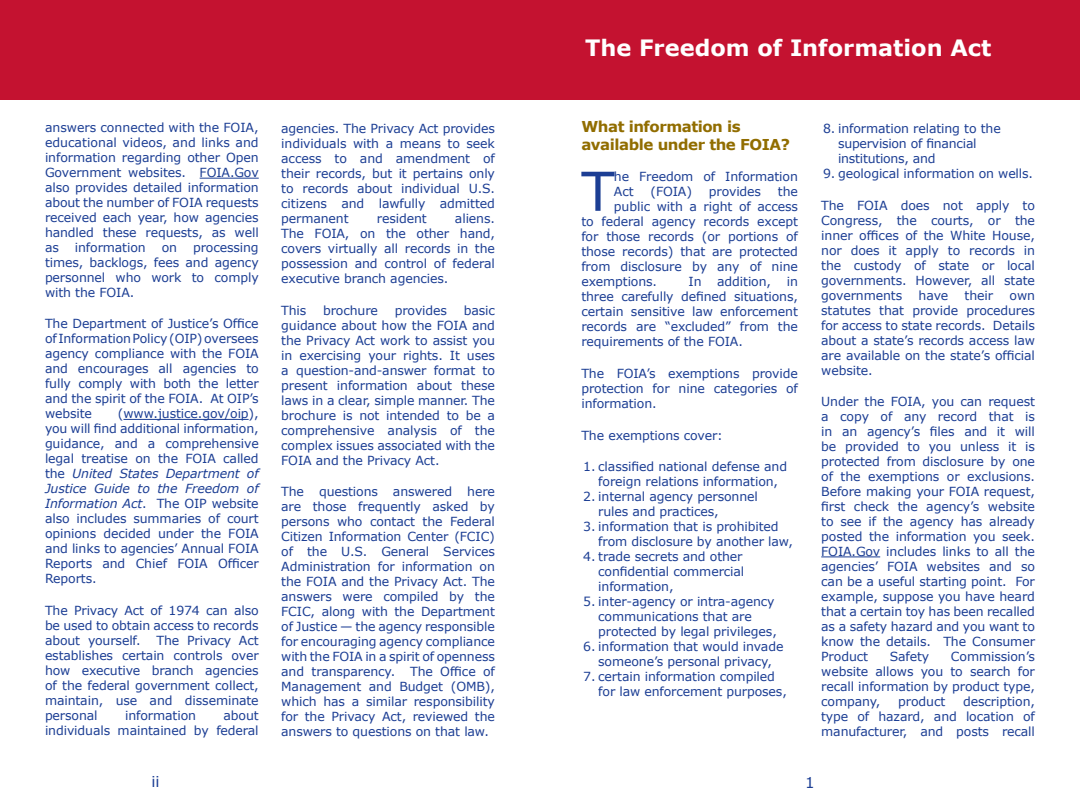
<style>
.page{position:relative;width:1080px;height:810px;background:#fff}
.page>*{position:absolute;margin:0;border:0;box-sizing:border-box;transform-origin:0 0}
.Text_Drop_Cap{font:53.75px "Verdana";color:#1c3e94}
.Section_Title{font:700 22.5px "Verdana";color:#fff}
.Text_Section_Head{font:700 15px/17.5px "Verdana";letter-spacing:-.03em;color:#916d00}
.t1{font:15px "Verdana";color:#1c3e94}
.Text_Intro{font:12.5px/15px "Verdana";letter-spacing:-.01em;color:#1c3e94;text-align:justify}
.Text_Drop_Cap-2{font:12.5px/15px "Verdana";letter-spacing:-.01em;color:#1c3e94}
.s1{font-style:italic}
</style>
<div class="page">
<div style="left:0;top:0;width:1080px;height:99px;background:#c41230"></div>
<hr style="left:200px;top:178px;width:59px;height:1px;background:#1c3e94">
<hr style="left:123px;top:419px;width:126px;height:1px;background:#1c3e94">
<hr style="left:821px;top:557px;width:59px;height:1px;background:#1c3e94">
<p class="Text_Intro" style="left:45px;top:120px;width:215px">answers connected with the FOIA, educational videos, and links and information regarding other Open Government websites. FOIA.Gov also provides detailed information about the number of FOIA requests received each year, how agencies handled these requests, as well as</p>
<p class="Text_Intro" style="left:75px;top:240px;width:72px">information</p>
<p class="Text_Intro" style="left:162px;top:240px;width:17px">on</p>
<p class="Text_Intro" style="left:45px;top:240px;width:215px;text-indent:148px">processing times, backlogs, fees and agency personnel who work to comply with the FOIA.</p>
<p class="Text_Intro" style="left:45px;top:316px;width:215px">The Department of Justice’s Office of Information Policy (OIP) oversees agency compliance with the FOIA and encourages all agencies to fully comply with both the letter and the spirit of the FOIA. At OIP’s website</p>
<p class="Text_Intro" style="left:45px;top:406px;width:215px;text-indent:73px">(www.justice.gov/oip), you will find additional information, guidance, and a comprehensive legal treatise on the FOIA called the <span class="s1">United States Department of Justice Guide to the Freedom of Information Act</span>. The OIP website also includes summaries of court opinions decided under the FOIA and links to agencies’ Annual FOIA Reports and Chief FOIA Officer Reports.</p>
<p class="Text_Intro" style="left:45px;top:602px;width:215px">The Privacy Act of 1974 can also be used to obtain access to records about yourself.</p>
<p class="Text_Intro" style="left:45px;top:632px;width:215px;text-indent:111px">The Privacy Act establishes certain controls over how executive branch agencies of the federal government collect, maintain, use and disseminate personal</p>
<p class="Text_Intro" style="left:125px;top:707px;width:72px">information</p>
<p class="Text_Intro" style="left:45px;top:707px;width:215px;text-align:right">about<br>individuals maintained by federal</p>
<p class="Text_Intro" style="left:281px;top:121px;width:215px">agencies. The Privacy Act provides individuals with a means to seek access to and amendment of their records, but it pertains only to records about individual U.S. citizens and lawfully admitted permanent</p>
<p class="Text_Intro" style="left:281px;top:211px;width:215px;text-indent:174px">aliens.<br>The FOIA, on the other hand, covers virtually all records in the possession and control of federal executive branch agencies.</p>
<p class="Text_Intro" style="left:281px;top:302px;width:27px">This</p>
<p class="Text_Intro" style="left:323px;top:302px;width:56px">brochure</p>
<p class="Text_Intro" style="left:395px;top:302px;width:54px">provides</p>
<p class="Text_Intro" style="left:377px;top:211px;width:51px">resident</p>
<p class="Text_Intro" style="left:281px;top:302px;width:215px;text-indent:183px">basic guidance about how the FOIA and the Privacy Act work to assist you in exercising your rights. It uses a question-and-answer format to present information about these laws in a clear, simple manner. The brochure is not intended to be a comprehensive analysis of the complex issues associated with the FOIA and the Privacy Act.</p>
<p class="Text_Intro" style="left:281px;top:483px;width:215px">The questions answered here are those frequently asked by persons who contact the Federal Citizen Information Center (FCIC) of the U.S. General Services Administration for information on the FOIA and the Privacy Act. The answers were compiled by the FCIC, along with the Department of Justice — the agency responsible for encouraging agency compliance with the FOIA in a spirit of openness and transparency. The Office of Management and Budget (OMB), which has a similar responsibility for the Privacy Act, reviewed the answers to questions on that law.</p>
<h1 class="Section_Title" style="left:585px;top:33px;width:408px">The Freedom of Information Act</h1>
<h3 class="Text_Section_Head" style="left:581px;top:117px;width:210px">What information is available under the FOIA?</h3>
<p class="Text_Drop_Cap" style="left:581px;top:157px;width:35px">T</p>
<p class="Text_Drop_Cap-2" style="left:614px;top:168px;width:186px">he Freedom of Information<br>Act</p>
<p class="Text_Drop_Cap-2" style="left:651px;top:183px;width:43px">(FOIA)</p>
<p class="Text_Drop_Cap-2" style="left:709px;top:183px;width:54px">provides</p>
<p class="Text_Drop_Cap-2" style="left:778px;top:183px;width:22px">the</p>
<p class="Text_Drop_Cap-2" style="left:614px;top:198px;width:185px">public with a right of access</p>
<p class="Text_Drop_Cap-2" style="left:581px;top:213px;width:218px">to federal agency records except</p>
<p class="Text_Drop_Cap-2" style="left:581px;top:228px;width:218px">for those records (or portions of</p>
<p class="Text_Drop_Cap-2" style="left:581px;top:243px;width:218px">those records) that are protected</p>
<p class="Text_Drop_Cap-2" style="left:581px;top:258px;width:218px">from disclosure by any of nine</p>
<p class="Text_Drop_Cap-2" style="left:581px;top:273px;width:77px">exemptions.</p>
<p class="Text_Drop_Cap-2" style="left:689px;top:273px;width:15px">In</p>
<p class="Text_Drop_Cap-2" style="left:717px;top:273px;width:55px">addition,</p>
<p class="Text_Drop_Cap-2" style="left:581px;top:273px;width:218px;text-align:justify;text-indent:205px">in three carefully defined situations, certain sensitive law enforcement records are “excluded” from the requirements of the FOIA.</p>
<p class="Text_Intro" style="left:581px;top:366px;width:218px">The FOIA’s exemptions provide protection for nine categories of information.</p>
<p class="Text_Intro" style="left:581px;top:427px;width:143px">The exemptions cover:</p>
<p class="Text_Intro" style="left:583px;top:458px;width:205px;text-align:center">1. classified national defense and foreign relations information,</p>
<p class="Text_Intro" style="left:598px;top:488px;width:161px;text-indent:-15px">2. internal agency personnel rules and practices,</p>
<p class="Text_Intro" style="left:598px;top:518px;width:196px;text-indent:-15px">3. information that is prohibited from disclosure by another law,</p>
<p class="Text_Intro" style="left:598px;top:548px;width:148px;text-align:left;text-indent:-15px">4. trade secrets and other confidential commercial information,</p>
<p class="Text_Intro" style="left:598px;top:593px;width:180px;text-align:left;text-indent:-15px">5. inter-agency or intra-agency communications that are protected by legal privileges,</p>
<p class="Text_Intro" style="left:583px;top:638px;width:202px;text-align:center">6. information that would invade someone’s personal privacy,</p>
<p class="Text_Intro" style="left:598px;top:668px;width:190px;text-indent:-15px">7. certain information compiled for law enforcement purposes,</p>
<p class="Text_Intro" style="left:838px;top:121px;width:164px;text-align:left;text-indent:-15px">8. information relating to the supervision of financial institutions, and</p>
<p class="Text_Intro" style="left:823px;top:166px;width:212px">9. geological information on wells.</p>
<p class="Text_Intro" style="left:821px;top:197px;width:215px">The FOIA does not apply to Congress, the courts, or the inner offices of the White House, nor does it apply to records in the custody of state or local governments. However, all state governments</p>
<p class="Text_Intro" style="left:919px;top:287px;width:31px">have</p>
<p class="Text_Intro" style="left:965px;top:287px;width:30px">their</p>
<p class="Text_Intro" style="left:821px;top:287px;width:215px;text-indent:188px">own statutes that provide procedures for access to state records. Details about a state’s records access law are available on the state’s official website.</p>
<p class="Text_Intro" style="left:821px;top:393px;width:215px">Under the FOIA, you can request a copy of any record that is in an agency’s files and it will be provided to you unless it is protected from disclosure by one of the exemptions or exclusions.<br>Before making your FOIA request, first check the agency’s website to see if the agency has already posted the information you seek.<br>FOIA.Gov includes links to all the agencies’ FOIA websites and so can be a useful starting point. For example, suppose you have heard that a certain toy has been recalled as a safety hazard and you want to know the details. The Consumer Product</p>
<p class="Text_Intro" style="left:890px;top:648px;width:41px">Safety</p>
<p class="Text_Intro" style="left:821px;top:648px;width:215px;text-indent:130px">Commission’s website allows you to search for recall information by product type, company,</p>
<p class="Text_Intro" style="left:821px;top:693px;width:215px;text-indent:142px">description, type of hazard, and location of manufacturer, and posts recall</p>
<p class="Text_Intro" style="left:898px;top:693px;width:49px">product</p>
<p class="t1" style="left:152px;top:772px;width:10px">ii</p>
<p class="t1" style="left:805px;top:773px;width:11px">1</p>
</div>
